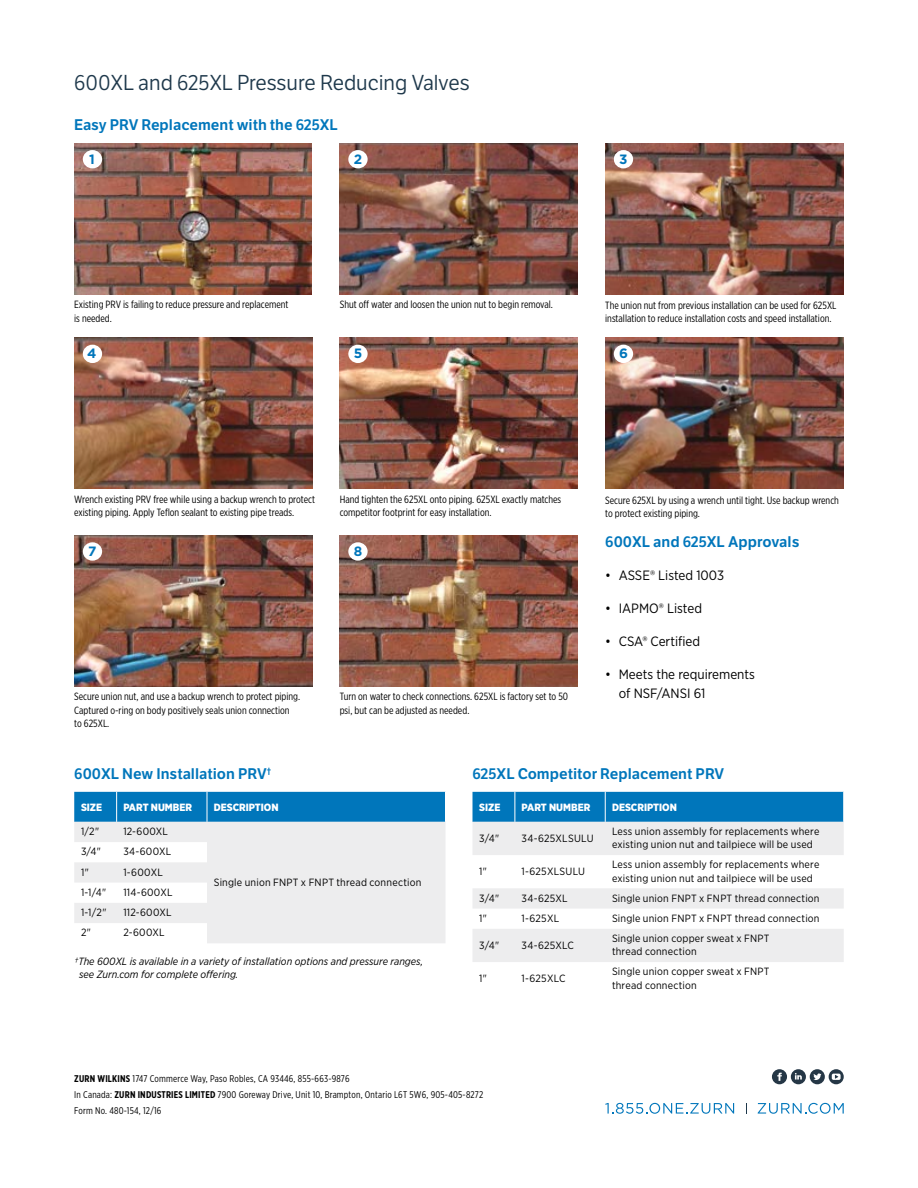
<style>
.page{position:relative;width:918px;height:1188px;background:#fff}
.page>*{position:absolute;margin:0;border:0;box-sizing:border-box;transform-origin:0 0}
.t1{font:21px "LFT Etica Bk";color:#1e384b}
.t2{font:15px "LFT Etica SB";color:#0076bb}
.t3{font:13.5px "Gotham Narrow";color:#000}
.t4{font:700 13.5px "Gotham";color:#0076bb}
.t5{font:10.5px/13.5px "Gotham X Narrow";color:#000}
.t6{font:10.5px/13.5px "Gotham Narrow";letter-spacing:.02em;color:#000}
.t7{font:italic 10.5px/13.5px "Gotham Narrow";color:#000}
.t8{font:900 10.5px "Gotham Narrow";color:#fff}
.t9{font:9.75px/15.6px "Gotham X Narrow";letter-spacing:.02em;color:#000}
.s1{font-weight:700}
</style>
<div class="page">
<svg style="left:772px;top:1069px;width:72px;height:15px"></svg>
<svg style="left:605px;top:1103px;width:129px;height:11px"></svg>
<svg style="left:758px;top:1103px;width:86px;height:11px"></svg>
<div style="left:472px;top:792px;width:371px;height:30px;background:#0076bb"></div>
<svg style="left:473px;top:822px;width:371px;height:140px;fill:#ededee"></svg>
<hr style="left:605px;top:792px;width:1px;height:30px;background:#fff">
<hr style="left:515px;top:792px;width:1px;height:30px;background:#fff">
<img style="left:74px;top:535px;width:238px;height:151px">
<img style="left:340px;top:535px;width:238px;height:151px">
<img style="left:74px;top:338px;width:238px;height:151px">
<img style="left:340px;top:338px;width:238px;height:151px">
<img style="left:605px;top:338px;width:239px;height:151px">
<img style="left:74px;top:143px;width:238px;height:151px">
<img style="left:340px;top:143px;width:238px;height:151px">
<img style="left:605px;top:143px;width:239px;height:151px">
<div style="left:83px;top:150px;width:19px;height:18px;background:#fff;border-radius:50%"></div>
<div style="left:348px;top:150px;width:20px;height:18px;background:#fff;border-radius:50%"></div>
<div style="left:614px;top:150px;width:19px;height:18px;background:#fff;border-radius:50%"></div>
<div style="left:83px;top:345px;width:19px;height:18px;background:#fff;border-radius:50%"></div>
<div style="left:348px;top:345px;width:20px;height:18px;background:#fff;border-radius:50%"></div>
<div style="left:614px;top:345px;width:19px;height:18px;background:#fff;border-radius:50%"></div>
<div style="left:83px;top:542px;width:19px;height:19px;background:#fff;border-radius:50%"></div>
<div style="left:348px;top:542px;width:20px;height:19px;background:#fff;border-radius:50%"></div>
<div style="left:74px;top:792px;width:371px;height:30px;background:#0076bb"></div>
<svg style="left:74px;top:822px;width:371px;height:121px;fill:#ededee"></svg>
<hr style="left:207px;top:792px;width:1px;height:30px;background:#fff">
<hr style="left:116px;top:792px;width:1px;height:30px;background:#fff">
<h1 class="t1" style="left:74px;top:70px;width:397px">600XL and 625XL Pressure Reducing Valves</h1>
<h2 class="t2" style="left:74px;top:115px;width:265px">Easy PRV Replacement with the 625XL</h2>
<p class="t4" style="left:89px;top:150px;width:7px">1</p>
<p class="t4" style="left:354px;top:150px;width:10px">2</p>
<p class="t4" style="left:619px;top:150px;width:10px">3</p>
<p class="t5" style="left:74px;top:298px;width:216px">Existing PRV is failing to reduce pressure and replacement is needed.</p>
<p class="t5" style="left:340px;top:298px;width:215px">Shut off water and loosen the union nut to begin removal.</p>
<p class="t5" style="left:605px;top:298px;width:233px">The union nut from previous installation can be used for 625XL installation to reduce installation costs and speed installation.</p>
<p class="t4" style="left:87px;top:345px;width:11px">4</p>
<p class="t4" style="left:354px;top:345px;width:10px">5</p>
<p class="t4" style="left:619px;top:345px;width:10px">6</p>
<p class="t5" style="left:74px;top:492px;width:242px">Wrench existing PRV free while using a backup wrench to protect existing piping. Apply Teflon sealant to existing pipe treads.</p>
<p class="t5" style="left:340px;top:492px;width:223px">Hand tighten the 625XL onto piping. 625XL exactly matches competitor footprint for easy installation.</p>
<p class="t5" style="left:605px;top:493px;width:235px">Secure 625XL by using a wrench until tight. Use backup wrench to protect existing piping.</p>
<p class="t4" style="left:88px;top:542px;width:10px">7</p>
<p class="t4" style="left:354px;top:542px;width:10px">8</p>
<h2 class="t2" style="left:605px;top:533px;width:196px">600XL and 625XL Approvals</h2>
<p class="t3" style="left:605px;top:567px;width:120px">• ASSE® Listed 1003</p>
<p class="t3" style="left:605px;top:600px;width:98px">• IAPMO® Listed</p>
<p class="t3" style="left:605px;top:633px;width:97px">• CSA® Certified</p>
<p class="t3" style="left:605px;top:666px;width:151px">• Meets the requirements</p>
<p class="t5" style="left:74px;top:690px;width:228px">Secure union nut, and use a backup wrench to protect piping.</p>
<p class="t3" style="left:619px;top:685px;width:88px">of NSF/ANSI 61</p>
<p class="t5" style="left:74px;top:703px;width:217px">Captured o-ring on body positively seals union connection to 625XL.</p>
<p class="t5" style="left:340px;top:690px;width:230px">Turn on water to check connections. 625XL is factory set to 50 psi, but can be adjusted as needed.</p>
<h2 class="t2" style="left:74px;top:764px;width:198px">600XL New Installation PRV<sup>†</sup></h2>
<p class="t8" style="left:81px;top:800px;width:23px">SIZE</p>
<p class="t8" style="left:123px;top:800px;width:70px">PART NUMBER</p>
<p class="t8" style="left:214px;top:800px;width:66px">DESCRIPTION</p>
<p class="t6" style="left:81px;top:824px;width:20px">1/2"</p>
<p class="t6" style="left:123px;top:824px;width:46px">12-600XL</p>
<p class="t6" style="left:81px;top:845px;width:21px">3/4"</p>
<p class="t6" style="left:123px;top:845px;width:49px">34-600XL</p>
<p class="t6" style="left:81px;top:865px;width:9px">1"</p>
<p class="t6" style="left:123px;top:865px;width:41px">1-600XL</p>
<p class="t6" style="left:81px;top:885px;width:27px">1-1/4"</p>
<p class="t6" style="left:123px;top:885px;width:51px">114-600XL</p>
<p class="t6" style="left:81px;top:905px;width:27px">1-1/2"</p>
<p class="t6" style="left:123px;top:905px;width:50px">112-600XL</p>
<p class="t6" style="left:81px;top:926px;width:11px">2"</p>
<p class="t6" style="left:123px;top:926px;width:43px">2-600XL</p>
<p class="t7" style="left:79px;top:954px;width:345px;text-indent:-5px">†The 600XL is available in a variety of installation options and pressure ranges, see Zurn.com for complete offering.</p>
<p class="t6" style="left:214px;top:875px;width:209px">Single union FNPT x FNPT thread connection</p>
<h2 class="t2" style="left:472px;top:764px;width:253px">625XL Competitor Replacement PRV</h2>
<p class="t8" style="left:479px;top:800px;width:23px">SIZE</p>
<p class="t8" style="left:522px;top:800px;width:70px">PART NUMBER</p>
<p class="t8" style="left:612px;top:800px;width:66px">DESCRIPTION</p>
<p class="t6" style="left:479px;top:831px;width:21px">3/4"</p>
<p class="t6" style="left:522px;top:831px;width:74px">34-625XLSULU</p>
<p class="t6" style="left:612px;top:824px;width:209px">Less union assembly for replacements where existing union nut and tailpiece will be used</p>
<p class="t6" style="left:479px;top:864px;width:9px">1"</p>
<p class="t6" style="left:522px;top:864px;width:65px">1-625XLSULU</p>
<p class="t6" style="left:612px;top:857px;width:209px">Less union assembly for replacements where existing union nut and tailpiece will be used</p>
<p class="t6" style="left:479px;top:891px;width:21px">3/4"</p>
<p class="t6" style="left:522px;top:891px;width:48px">34-625XL</p>
<p class="t6" style="left:612px;top:891px;width:209px">Single union FNPT x FNPT thread connection</p>
<p class="t6" style="left:479px;top:911px;width:9px">1"</p>
<p class="t6" style="left:522px;top:911px;width:39px">1-625XL</p>
<p class="t6" style="left:612px;top:911px;width:209px">Single union FNPT x FNPT thread connection</p>
<p class="t6" style="left:479px;top:938px;width:21px">3/4"</p>
<p class="t6" style="left:522px;top:938px;width:54px">34-625XLC</p>
<p class="t6" style="left:612px;top:931px;width:159px">Single union copper sweat x FNPT thread connection</p>
<p class="t6" style="left:479px;top:971px;width:9px">1"</p>
<p class="t6" style="left:522px;top:971px;width:45px">1-625XLC</p>
<p class="t6" style="left:612px;top:964px;width:159px">Single union copper sweat x FNPT thread connection</p>
<p class="t9" style="left:74px;top:1071px;width:411px"><span class="s1">ZURN WILKINS</span> 1747 Commerce Way, Paso Robles, CA 93446, 855-663-9876<br>In Canada: <span class="s1">ZURN INDUSTRIES LIMITED</span> 7900 Goreway Drive, Unit 10, Brampton, Ontario L6T 5W6, 905-405-8272<br>Form No. 480-154, 12/16</p>
</div>
